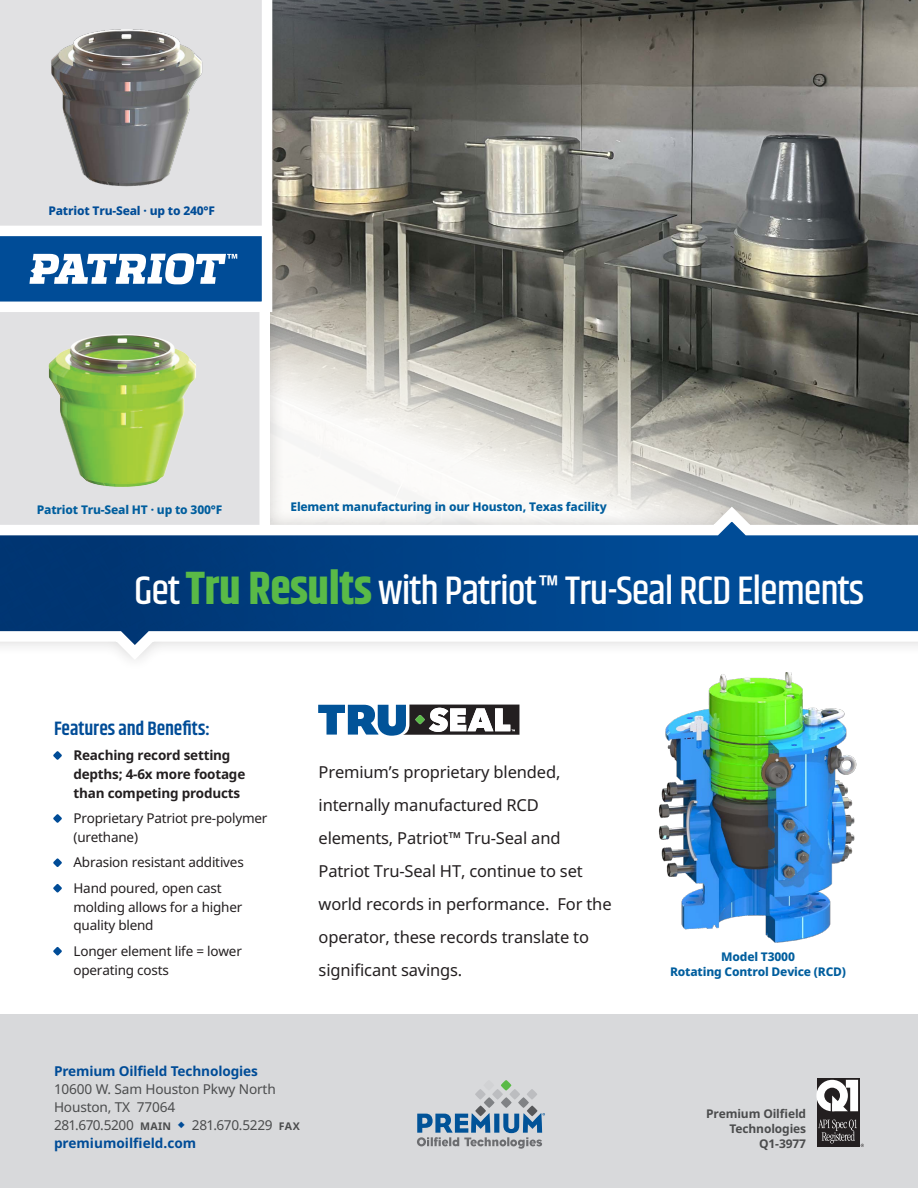
<style>
.page{position:relative;width:918px;height:1188px;background:#fff}
.page>*{position:absolute;margin:0;border:0;box-sizing:border-box;transform-origin:0 0}
.t1{font:500 40.5px "Khand";letter-spacing:-.025em;color:#fff}
.t2{font:600 19.5px "Khand";color:#004c97}
.t3{font:16.5px/33px "Noto Sans";letter-spacing:-.01em;color:#231f20}
.t4{font:13.65px/18px "Noto Sans";letter-spacing:-.01em;color:#4b4c4d}
.t5{font:700 13.65px "Noto Sans";letter-spacing:-.01em;color:#004c97}
.t6{font:13.5px/18.8px "Noto Sans";letter-spacing:-.015em;color:#231f20}
.t7{font:700 13.5px/18.8px "Noto Sans";letter-spacing:-.015em;color:#231f20}
.t8{font:800 12px "Noto Sans";letter-spacing:-.015em;color:#005e9e}
.t9{font:700 12px/15px "Noto Sans";letter-spacing:-.01em;color:#4b4c4d;text-align:right}
.t10{font:800 12px "Noto Sans";letter-spacing:-.015em;color:#004c97}
.s1{font-weight:700;font-size:46.5px;color:#5aba47}
.s2{color:#004c97}
.s3{font-weight:700;font-size:10.65px}
.s4{font-weight:700;color:#004c97}
</style>
<div class="page">
<div style="left:0;top:1014px;width:918px;height:174px;background:#d8d9db"></div>
<svg style="left:417px;top:1080px;width:128px;height:69px"></svg>
<div style="left:817px;top:1078px;width:42px;height:69px;background:#231f20"></div>
<svg style="left:816px;top:1080px;width:42px;height:31px"></svg>
<svg style="left:818px;top:1120px;width:46px;height:27px"></svg>
<div style="left:0;top:0;width:918px;height:673px;background:#231f20;opacity:.2"></div>
<svg style="left:0;top:0;width:272px;height:226px"></svg>
<svg style="left:0;top:312px;width:270px;height:187px"></svg>
<svg style="left:0;top:499px;width:918px;height:168px"></svg>
<img style="left:640px;top:672px;width:235px;height:271px">
<svg style="left:318px;top:705px;width:201px;height:31px"></svg>
<svg style="left:0;top:226px;width:272px;height:86px"></svg>
<p class="t10" style="left:48px;top:202px;width:168px">Patriot Tru-Seal · up to 240°F</p>
<p class="t8" style="left:37px;top:501px;width:187px">Patriot Tru-Seal HT · up to 300°F</p>
<p class="t8" style="left:291px;top:498px;width:318px">Element manufacturing in our Houston, Texas facility</p>
<p class="t1" style="left:134px;top:565px;width:731px">Get <span class="s1">Tru Results</span> with Patriot™ Tru-Seal RCD Elements</p>
<p class="t2" style="left:54px;top:715px;width:158px">Features and Benefits:</p>
<p class="t7" style="left:74px;top:746px;width:173px;text-indent:-20px"><span class="s2">◆</span> Reaching record setting depths; 4-6x more footage than competing products</p>
<p class="t6" style="left:74px;top:809px;width:195px;text-indent:-20px"><span class="s2">◆</span> Proprietary Patriot pre-polymer (urethane)</p>
<p class="t6" style="left:54px;top:853px;width:191px"><span class="s2">◆</span> Abrasion resistant additives</p>
<p class="t6" style="left:74px;top:879px;width:170px;text-indent:-20px"><span class="s2">◆</span> Hand poured, open cast molding allows for a higher quality blend</p>
<p class="t6" style="left:74px;top:942px;width:170px;text-indent:-20px"><span class="s2">◆</span> Longer element life = lower operating costs</p>
<p class="t3" style="left:319px;top:756px;width:295px">Premium’s proprietary blended, internally manufactured RCD elements, Patriot™ Tru-Seal and<br>Patriot Tru-Seal HT, continue to set world records in performance. For the operator, these records translate to significant savings.</p>
<p class="t5" style="left:54px;top:1061px;width:205px">Premium Oilfield Technologies</p>
<p class="t4" style="left:54px;top:1080px;width:247px">10600 W. Sam Houston Pkwy North<br>Houston, TX 77064<br>281.670.5200 <span class="s3">MAIN</span> <span class="s2">◆</span> 281.670.5229 <span class="s3">FAX </span><span class="s4">premiumoilfield.com</span></p>
<p class="t8" style="left:721px;top:948px;width:75px">Model T3000</p>
<p class="t8" style="left:670px;top:963px;width:178px">Rotating Control Device (RCD)</p>
<p class="t9" style="left:706px;top:1106px;width:101px">Premium Oilfield<br>Technologies<br>Q1-3977</p>
</div>
